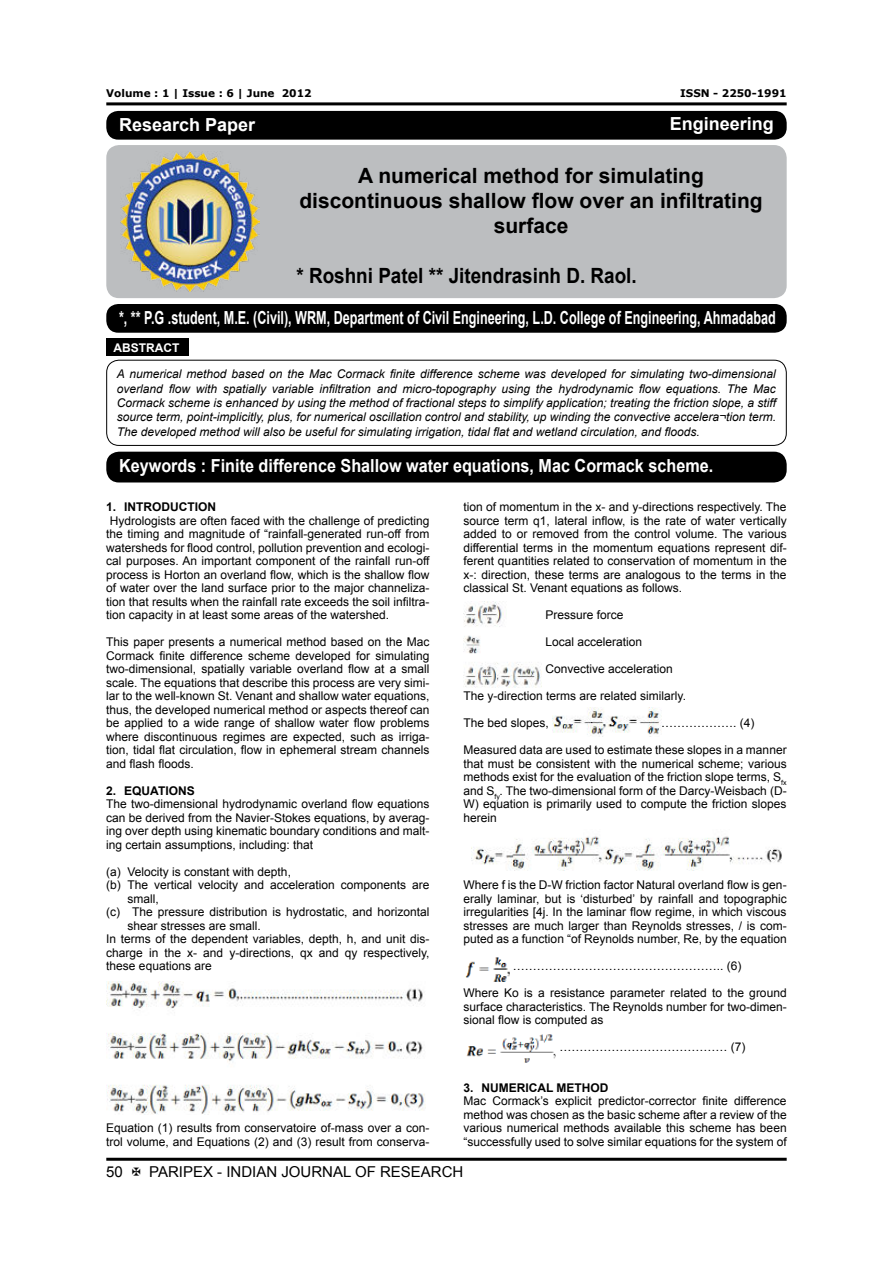
<style>
.page{position:relative;width:893px;height:1263px;background:#fff}
.page>*{position:absolute;margin:0;border:0;box-sizing:border-box;transform-origin:0 0}
.t1{font:700 21px/25.2px "Arial";color:#000;text-align:center}
.t2{font:700 21px "Arial";color:#000;scale:.9 1}
.t3{font:700 18px "Arial";color:#fff;scale:.7 1}
.t4{font:700 18px "Arial";color:#fff;scale:.9 1}
.t5{font:700 18px "Arial";color:#fff}
.t6{font:15px "Arial";color:#000}
.t7{font:12px/13.5px "Arial";color:#000;text-align:justify}
.t8{font:italic 12px/14.4px "Arial";color:#000;text-align:justify}
.t9{font:700 12px "Arial";color:#000}
.t10{font:700 12px "Arial";color:#fff}
.t11{font:700 10.5px "Verdana";color:#000}
</style>
<div class="page">
<hr style="left:106px;top:102px;width:681px;height:3px;background:#000">
<hr style="left:106px;top:1158px;width:681px;height:3px;background:#000">
<div style="left:106px;top:145px;width:681px;height:153px;background:#bcbec0;border-radius:13px"></div>
<div style="left:106px;top:111px;width:681px;height:29px;background:#000;border-radius:12px"></div>
<div style="left:106px;top:304px;width:681px;height:29px;background:#000;border-radius:12px"></div>
<div style="left:106px;top:452px;width:681px;height:30px;background:#000;border-radius:13px"></div>
<img style="left:120px;top:152px;width:140px;height:139px">
<div style="left:106px;top:360px;width:681px;height:86px;border:1px solid #000;border-radius:12px"></div>
<div style="left:106px;top:339px;width:82px;height:17px;background:#000"></div>
<img style="left:106px;top:981px;width:320px;height:134px">
<img style="left:552px;top:707px;width:109px;height:30px">
<img style="left:465px;top:957px;width:45px;height:25px">
<img style="left:466px;top:1034px;width:90px;height:29px">
<img style="left:471px;top:836px;width:311px;height:34px">
<img style="left:463px;top:601px;width:79px;height:87px">
<p class="t11" style="left:106px;top:89px;width:207px">Volume : 1 | Issue : 6 | June 2012</p>
<p class="t11" style="left:680px;top:89px;width:108px">ISSN - 2250-1991</p>
<h2 class="t5" style="left:119px;top:118px;width:138px">Research Paper</h2>
<h2 class="t5" style="left:670px;top:117px;width:106px">Engineering</h2>
<h1 class="t1" style="left:299px;top:165px;width:465px">A numerical method for simulating discontinuous shallow flow over an infiltrating surface</h1>
<h1 class="t2" style="left:296px;top:268px;width:380px">* Roshni Patel ** Jitendrasinh D. Raol.</h1>
<h2 class="t3" style="left:119px;top:311px;width:940px">*, ** P.G .student, M.E. (Civil), WRM, Department of Civil Engineering, L.D. College of Engineering, Ahmadabad</h2>
<p class="t10" style="left:113px;top:343px;width:67px">ABSTRACT</p>
<p class="t8" style="left:117px;top:367px;width:661px">A numerical method based on the Mac Cormack finite difference scheme was developed for simulating two-dimensional overland flow with spatially variable infiltration and micro-topography using the hydrodynamic flow equations. The Mac Cormack scheme is enhanced by using the method of fractional steps to simplify application; treating the friction slope, a stiff source term, point-implicitly, plus, for numerical oscillation control and stability, up winding the convective accelera¬tion term.<br>The developed method will also be useful for simulating irrigation, tidal flat and wetland circulation, and floods.</p>
<h2 class="t4" style="left:119px;top:459px;width:662px">Keywords : Finite difference Shallow water equations, Mac Cormack scheme.</h2>
<p class="t9" style="left:106px;top:503px;width:111px">1. INTRODUCTION</p>
<p class="t7" style="left:106px;top:515px;width:325px">Hydrologists are often faced with the challenge of predicting the timing and magnitude of “rainfall-generated run-off from watersheds for flood control, pollution prevention and ecologi&shy;cal purposes. An important component of the rainfall run-off process is Horton an overland flow, which is the shallow flow of water over the land surface prior to the major channeliza&shy;tion that results when the rainfall rate exceeds the soil infiltra&shy;tion capacity in at least some areas of the watershed.</p>
<p class="t7" style="left:106px;top:636px;width:325px">This paper presents a numerical method based on the Mac Cormack finite difference scheme developed for simulating two-dimensional, spatially variable overland flow at a small scale. The equations that describe this process are very simi&shy;lar to the well-known St. Venant and shallow water equations, thus, the developed numerical method or aspects thereof can be applied to a wide range of shallow water flow problems where discontinuous regimes are expected, such as irriga&shy;tion, tidal flat circulation, flow in ephemeral stream channels and flash floods.</p>
<p class="t9" style="left:106px;top:786px;width:90px">2. EQUATIONS</p>
<p class="t7" style="left:106px;top:797px;width:325px">The two-dimensional hydrodynamic overland flow equations can be derived from the Navier-Stokes equations, by averag&shy;ing over depth using kinematic boundary conditions and malt&shy;ing certain assumptions, including: that</p>
<p class="t7" style="left:106px;top:866px;width:186px">(a) Velocity is constant with depth,</p>
<p class="t7" style="left:106px;top:879px;width:325px">(b) The vertical velocity and acceleration components are</p>
<p class="t7" style="left:128px;top:893px;width:33px">small,</p>
<p class="t7" style="left:106px;top:906px;width:325px">(c) The pressure distribution is hydrostatic, and horizontal</p>
<p class="t7" style="left:128px;top:920px;width:135px">shear stresses are small.</p>
<p class="t7" style="left:106px;top:933px;width:325px">In terms of the dependent variables, depth, h, and unit dis-</p>
<p class="t7" style="left:106px;top:947px;width:325px">charge in the x- and y-directions, qx and qy respectively,</p>
<p class="t7" style="left:106px;top:960px;width:107px">these equations are</p>
<p class="t7" style="left:106px;top:1122px;width:325px">Equation (1) results from conservatoire of-mass over a con&shy;trol volume, and Equations (2) and (3) result from conserva-</p>
<p class="t7" style="left:463px;top:501px;width:325px">tion of momentum in the x- and y-directions respectively. The source term q1, lateral inflow, is the rate of water vertically added to or removed from the control volume. The various differential terms in the momentum equations represent dif&shy;ferent quantities related to conservation of momentum in the x-: direction, these terms are analogous to the terms in the classical St. Venant equations as follows.</p>
<p class="t7" style="left:545px;top:609px;width:80px">Pressure force</p>
<p class="t7" style="left:545px;top:636px;width:98px">Local acceleration</p>
<p class="t7" style="left:545px;top:663px;width:129px">Convective acceleration</p>
<p class="t7" style="left:463px;top:690px;width:224px">The y-direction terms are related similarly.</p>
<p class="t7" style="left:463px;top:717px;width:87px">The bed slopes,</p>
<p class="t7" style="left:661px;top:717px;width:95px">………………. (4)</p>
<p class="t7" style="left:463px;top:744px;width:325px">Measured data are used to estimate these slopes in a manner that must be consistent with the numerical scheme; various methods exist for the evaluation of the friction slope terms, S<sub>fx </sub>and S<sub>fy</sub>. The two-dimensional form of the Darcy-Weisbach (D-W) equation is primarily used to compute the friction slopes herein</p>
<p class="t7" style="left:463px;top:878px;width:325px">Where f is the D-W friction factor Natural overland flow is gen&shy;erally laminar, but is ‘disturbed’ by rainfall and topographic irregularities [4j. In the laminar flow regime, in which viscous stresses are much larger than Reynolds stresses, / is com&shy;puted as a function “of Reynolds number, Re, by the equation</p>
<p class="t7" style="left:513px;top:960px;width:230px">…………………………………………….. (6)</p>
<p class="t7" style="left:463px;top:987px;width:325px">Where Ko is a resistance parameter related to the ground surface characteristics. The Reynolds number for two-dimen&shy;sional flow is computed as</p>
<p class="t7" style="left:560px;top:1041px;width:187px">…………………………………… (7)</p>
<p class="t9" style="left:463px;top:1083px;width:147px">3. NUMERICAL METHOD</p>
<p class="t7" style="left:463px;top:1094px;width:325px">Mac Cormack’s explicit predictor-corrector finite difference method was chosen as the basic scheme after a review of the various numerical methods available this scheme has been “successfully used to solve similar equations for the system of</p>
<p class="t6" style="left:106px;top:1166px;width:18px">50</p>
<p class="t6" style="left:149px;top:1162px;width:316px">PARIPEX - INDIAN JOURNAL OF RESEARCH</p>
</div>
